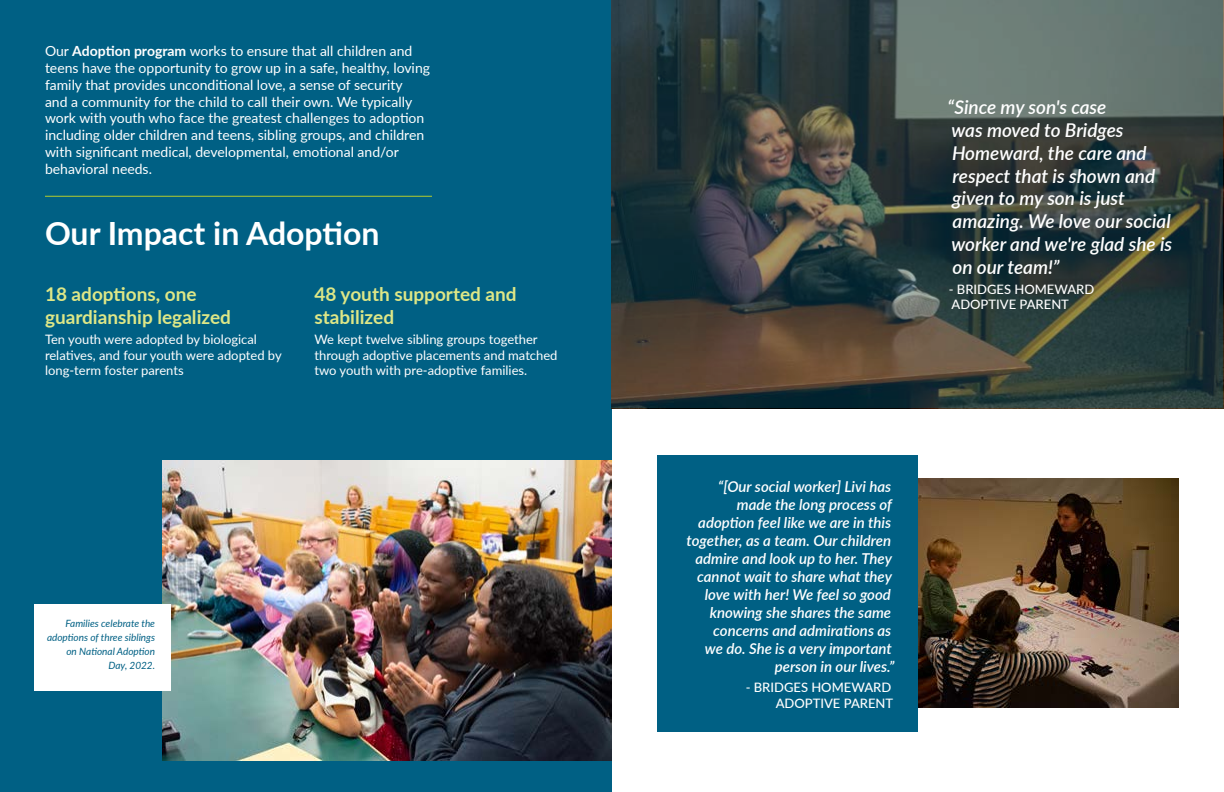
<style>
.page{position:relative;width:1224px;height:792px;background:#fff}
.page>*{position:absolute;margin:0;border:0;box-sizing:border-box;transform-origin:0 0}
.t1{font:700 32px "Lato";color:#fff}
.t2{font:italic 600 19px/22.8px "Lato";color:#fff}
.t3{font:700 19px/22.8px "Lato";color:#dee787}
.t4{font:italic 600 15px/18px "Lato";color:#fff;text-align:right}
.t5{font:14px/16.8px "Lato";color:#fff}
.t6{font:13px/15.6px "Lato";color:#fff}
.t7{font:500 13px/15.6px "Lato";color:#fff}
.t8{font:italic 10px/14px "Lato";color:#006084;text-align:right}
.s1{font-weight:700}
</style>
<div class="page">
<div style="left:0;top:0;width:612px;height:792px;background:#006084"></div>
<hr style="left:45px;top:196px;width:387px;height:1px;background:#b5cc2d">
<img style="left:918px;top:479px;width:261px;height:229px">
<img style="left:162px;top:461px;width:450px;height:299px">
<svg style="left:612px;top:0;width:611px;height:408px;background:#3b4643"></svg>
<div style="left:657px;top:456px;width:261px;height:276px;background:#006084"></div>
<div style="left:34px;top:605px;width:136px;height:86px;background:#fff"></div>
<p class="t5" style="left:45px;top:42px;width:387px">Our <span class="s1">Adoption program</span> works to ensure that all children and teens have the opportunity to grow up in a safe, healthy, loving family that provides unconditional love, a sense of security<br>and a community for the child to call their own. We typically work with youth who face the greatest challenges to adoption including older children and teens, sibling groups, and children with significant medical, developmental, emotional and/or behavioral needs.</p>
<h1 class="t1" style="left:45px;top:210px;width:336px">Our Impact in Adoption</h1>
<h2 class="t3" style="left:45px;top:282px;width:188px">18 adoptions, one guardianship legalized</h2>
<p class="t6" style="left:45px;top:331px;width:238px">Ten youth were adopted by biological relatives, and four youth were adopted by long-term foster parents</p>
<h2 class="t3" style="left:314px;top:282px;width:204px">48 youth supported and stabilized</h2>
<p class="t6" style="left:314px;top:331px;width:245px">We kept twelve sibling groups together through adoptive placements and matched two youth with pre-adoptive families.</p>
<p class="t8" style="left:47px;top:616px;width:110px">Families celebrate the adoptions of three siblings on National Adoption<br>Day, 2022.</p>
<h2 class="t2" style="left:948px;top:95px;width:226px">“Since my son's case<br>was moved to Bridges<br>Homeward, the care and respect that is shown and given to my son is just amazing. We love our social worker and we're glad she is on our team!”</h2>
<p class="t7" style="left:949px;top:281px;width:147px">- BRIDGES HOMEWARD<br>ADOPTIVE PARENT</p>
<p class="t4" style="left:687px;top:477px;width:209px">“[Our social worker] Livi has made the long process of adoption feel like we are in this together, as a team. Our children admire and look up to her. They cannot wait to share what they love with her! We feel so good knowing she shares the same concerns and admirations as<br>we do. She is a very important person in our lives.”</p>
<p class="t7" style="left:746px;top:679px;width:149px;text-align:right">- BRIDGES HOMEWARD<br>ADOPTIVE PARENT</p>
</div>
